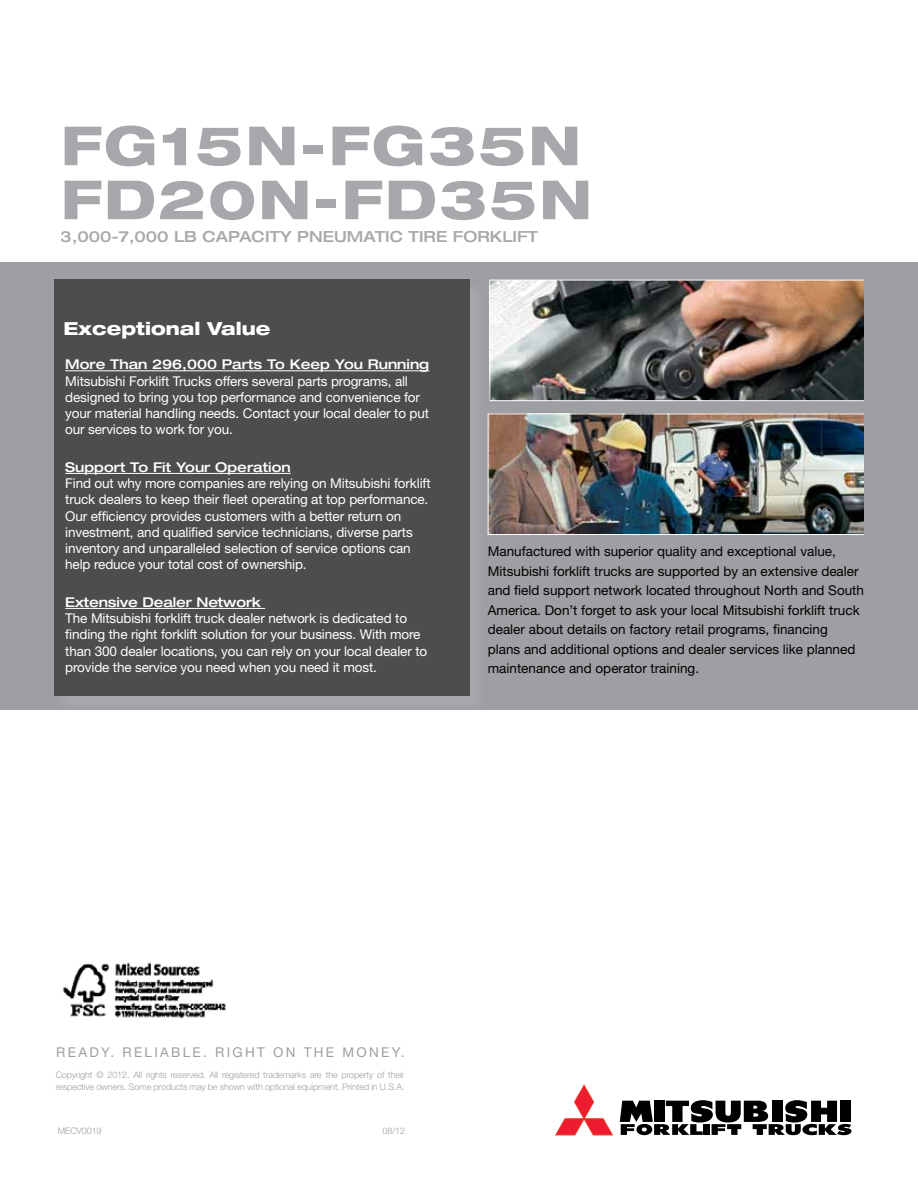
<style>
.page{position:relative;width:918px;height:1188px;background:#fff}
.page>*{position:absolute;margin:0;border:0;box-sizing:border-box;transform-origin:0 0}
.t1{font:800 expanded 54px/54px "Helvetica Neue";letter-spacing:.04em;color:#9d9fa2}
.t2{font:800 expanded 18px "Helvetica Neue";color:#fff}
.t3{font:500 expanded 15.3px "Helvetica Neue";color:#9d9fa2}
.t4{font:13.5px/16.2px "Helvetica Neue";letter-spacing:-.01em;color:#fff}
.t5{font:13.5px/19.5px "Helvetica Neue";color:#000}
.t6{font:500 expanded 13.5px "Helvetica Neue";color:#fff}
.t7{font:13.5px "Helvetica Neue";letter-spacing:.17em;color:#9d9fa2}
.t8{font:300 9px/12px "Helvetica Neue";letter-spacing:-.01em;color:#9d9fa2}
</style>
<div class="page">
<div style="left:0;top:262px;width:918px;height:448px;background:#9d9fa2"></div>
<svg style="left:620px;top:1100px;width:231px;height:35px"></svg>
<svg style="left:555px;top:1085px;width:58px;height:50px"></svg>
<img style="left:63px;top:962px;width:163px;height:57px">
<img style="left:490px;top:416px;width:372px;height:117px">
<div style="left:488px;top:414px;width:376px;height:121px;border:1px solid #fff"></div>
<div style="left:55px;top:280px;width:432px;height:434px;background:#fff;opacity:.1"></div>
<div style="left:54px;top:279px;width:415px;height:417px;background:#4d4d4f"></div>
<hr style="left:65px;top:370px;width:364px;height:1px;background:#fff">
<hr style="left:65px;top:473px;width:226px;height:1px;background:#fff">
<hr style="left:65px;top:608px;width:200px;height:1px;background:#fff">
<img style="left:492px;top:282px;width:370px;height:117px">
<div style="left:490px;top:280px;width:374px;height:121px;border:1px solid #fff"></div>
<h1 class="t1" style="left:61px;top:117px;width:533px">FG15N-FG35N<br>FD20N-FD35N</h1>
<p class="t3" style="left:61px;top:227px;width:479px">3,000-7,000 lb capacity pneumatic tire forklift</p>
<h2 class="t2" style="left:64px;top:317px;width:208px">Exceptional Value</h2>
<p class="t6" style="left:65px;top:356px;width:366px">More Than 296,000 Parts To Keep You Running</p>
<p class="t4" style="left:65px;top:373px;width:365px">Mitsubishi Forklift Trucks offers several parts programs, all designed to bring you top performance and convenience for your material handling needs. Contact your local dealer to put our services to work for you.</p>
<p class="t6" style="left:65px;top:459px;width:227px">Support To Fit Your Operation</p>
<p class="t4" style="left:65px;top:475px;width:367px">Find out why more companies are relying on Mitsubishi forklift truck dealers to keep their fleet operating at top performance.<br>Our efficiency provides customers with a better return on investment, and qualified service technicians, diverse parts inventory and unparalleled selection of service options can help reduce your total cost of ownership.</p>
<p class="t6" style="left:65px;top:594px;width:197px">Extensive Dealer Network</p>
<p class="t4" style="left:65px;top:610px;width:363px">The Mitsubishi forklift truck dealer network is dedicated to finding the right forklift solution for your business. With more than 300 dealer locations, you can rely on your local dealer to provide the service you need when you need it most.</p>
<p class="t5" style="left:488px;top:542px;width:378px">Manufactured with superior quality and exceptional value, Mitsubishi forklift trucks are supported by an extensive dealer and field support network located throughout North and South America. Don’t forget to ask your local Mitsubishi forklift truck dealer about details on factory retail programs, financing<br>plans and additional options and dealer services like planned maintenance and operator training.</p>
<p class="t7" style="left:56px;top:1044px;width:350px">Read y. Reli abl e. Ri ght on t he money.</p>
<p class="t8" style="left:56px;top:1069px;width:350px">Copyright © 2012. All rights reserved. All registered trademarks are the property of their respective owners. Some products may be shown with optional equipment. Printed in U.S.A.</p>
<p class="t8" style="left:58px;top:1125px;width:45px">MECV0019</p>
<p class="t8" style="left:383px;top:1125px;width:24px">08/12</p>
</div>
